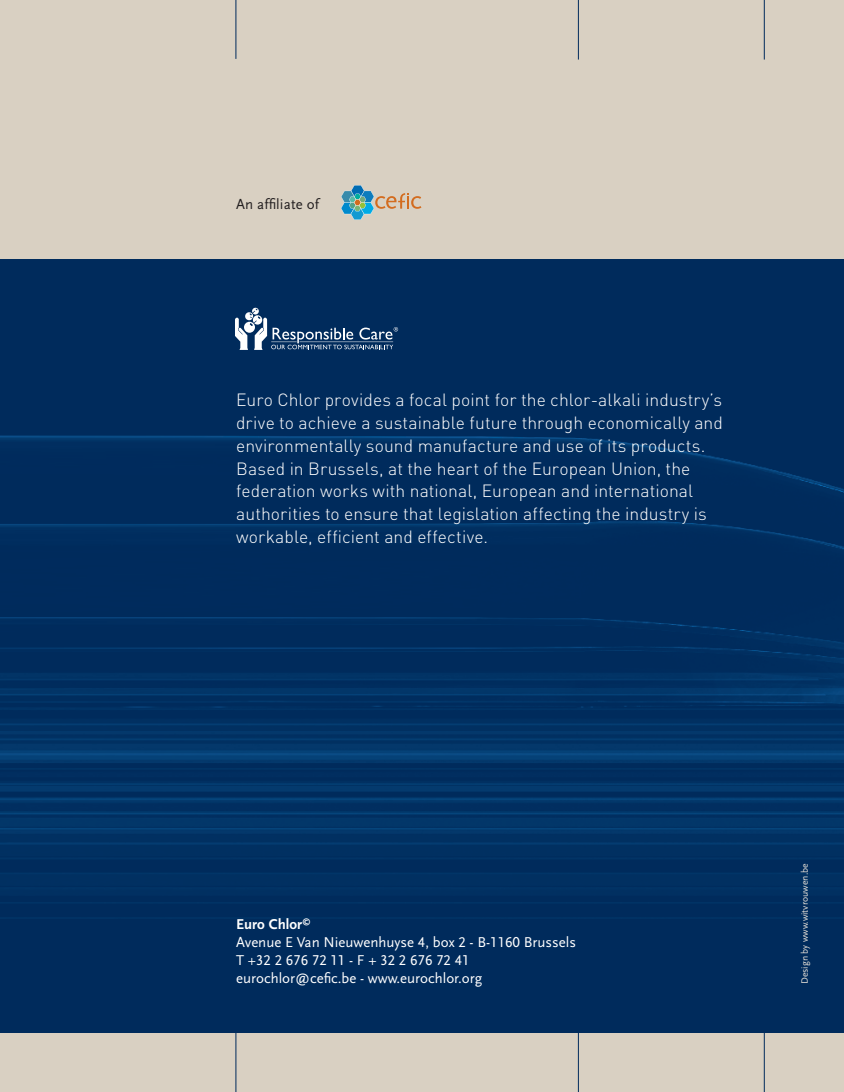
<style>
.page{position:relative;width:844px;height:1092px;background:#fff}
.page>*{position:absolute;margin:0;border:0;box-sizing:border-box;transform-origin:0 0}
.t1{font:300 17.5px/22.8px "DIN";letter-spacing:.005em;color:#fff}
.t2{font:14.88px/17.8px "Scala Sans";color:#fff}
.t3{font:14.88px "Scala Sans Caps";color:#fff}
.t4{font:14.88px "Scala Sans";letter-spacing:.01em;color:#231f20}
.t5{font:9.62px "Scala Sans";color:#e6e0d7}
.s1{font-weight:700}
.s2{font-family:"Scala Sans Caps"}
.s3{font-family:"Scala Sans"}
</style>
<div class="page">
<div style="left:0;top:1032px;width:843px;height:59px;background:#d9d0c2"></div>
<hr style="left:235px;top:1032px;width:1px;height:59px;background:#002a5b">
<hr style="left:577px;top:1032px;width:1px;height:59px;background:#002a5b">
<hr style="left:763px;top:1032px;width:1px;height:59px;background:#002a5b">
<div style="left:0;top:0;width:843px;height:262px;background:#d9d0c2"></div>
<hr style="left:235px;top:0;width:1px;height:59px;background:#002a5b">
<hr style="left:577px;top:0;width:1px;height:60px;background:#002a5b">
<hr style="left:763px;top:0;width:1px;height:60px;background:#002a5b">
<img style="left:0;top:259px;width:843px;height:773px">
<svg style="left:341px;top:185px;width:80px;height:35px"></svg>
<svg style="left:235px;top:308px;width:163px;height:42px;background:#32557c"></svg>
<p class="t4" style="left:236px;top:196px;width:85px">An affiliate of</p>
<p class="t1" style="left:236px;top:388px;width:488px">Euro Chlor provides a focal point for the chlor-alkali industry’s drive to achieve a sustainable future through economically and environmentally sound manufacture and use of its products.<br>Based in Brussels, at the heart of the European Union, the federation works with national, European and international authorities to ensure that legislation affecting the industry is workable, efficient and effective.</p>
<p class="t2" style="left:236px;top:915px;width:341px"><span class="s1">Euro Chlor</span><sup>©<br></sup>Avenue E Van Nieuwenhuyse <span class="s2">4</span>, box <span class="s2">2 -</span> B-<span class="s2">1160</span> Brussels</p>
<p class="t3" style="left:236px;top:951px;width:235px"><span class="s3">T +</span>32 2 676 72 11 <span class="s3">- F +</span> 32 2 676 72 41</p>
<p class="t2" style="left:236px;top:969px;width:248px">eurochlor@cefic.be - www.eurochlor.org</p>
<p class="t5" style="left:799px;top:984px;width:122px;rotate:-90deg">Design by www.witvrouwen.be</p>
</div>
